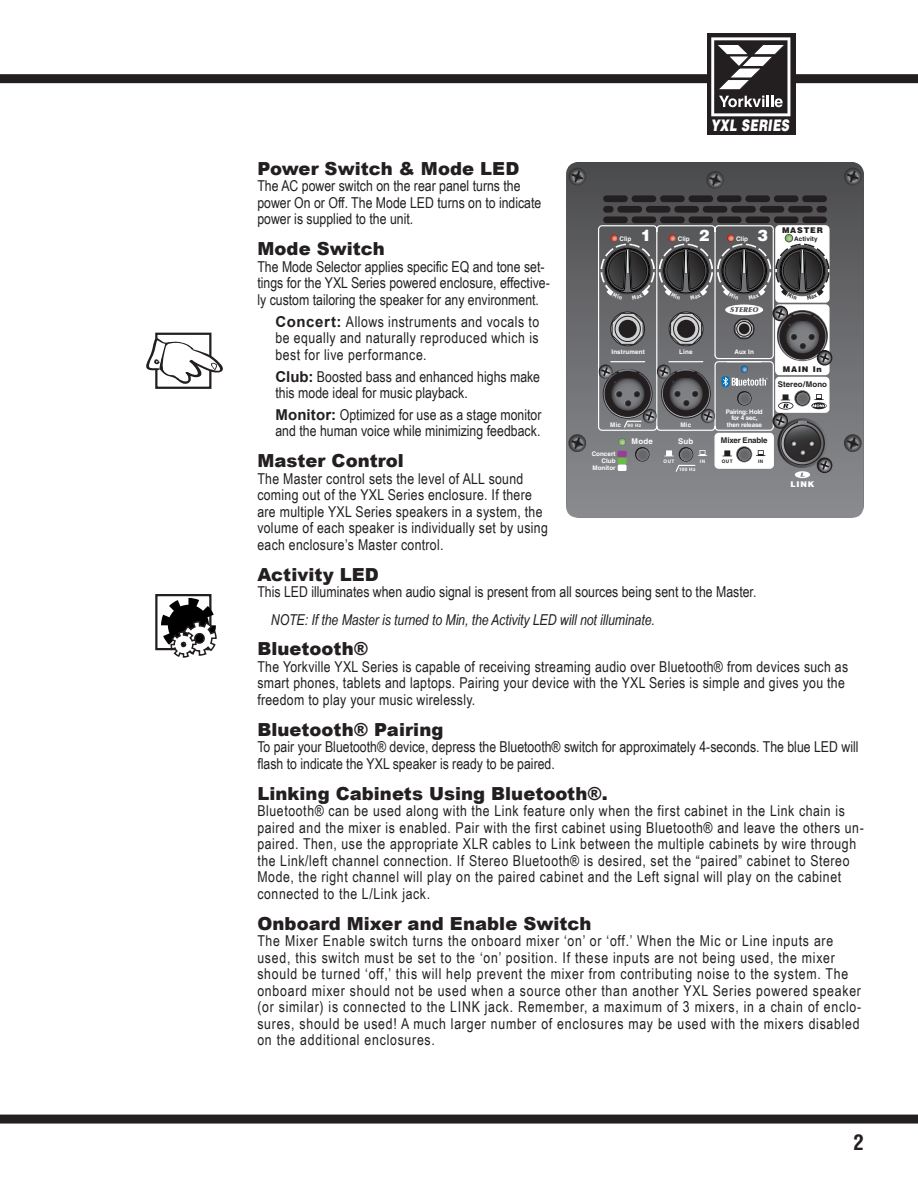
<style>
.page{position:relative;width:918px;height:1188px;background:#fff}
.page>*{position:absolute;margin:0;border:0;box-sizing:border-box;transform-origin:0 0}
.t1{font:700 condensed 21px "Helvetica";color:#231f20}
.Section_Head{font:900 18px "Arial";letter-spacing:.005em;color:#231f20}
.t2{font:italic 900 15.9px "Helvetica";letter-spacing:.025em;color:#fff;scale:.72 1}
.t3{font:900 15.75px "Helvetica";color:#fff}
.Body_1{font:15px/16.5px "Arial Narrow";letter-spacing:.04em;color:#231f20}
.Body_1-2{font:15px/16.5px "Arial Narrow";color:#231f20}
.Body_1-3{font:15px/16.5px "Arial Narrow";letter-spacing:.02em;color:#231f20}
.Bullets{font:15px/16.5px "Arial Narrow";letter-spacing:.005em;color:#231f20}
.NOTE{font:italic 15px "Arial Narrow";letter-spacing:-.005em;color:#231f20}
.t4{font:900 7.95px "Helvetica";letter-spacing:.1em;color:#231f20}
.t5{font:700 7.95px "Helvetica";letter-spacing:-.025em;color:#231f20}
.t6{font:700 7.95px "Helvetica";letter-spacing:.01em;color:#231f20}
.t7{font:700 7.95px "Helvetica";letter-spacing:.025em;color:#fff}
.t8{font:900 7.95px "Helvetica";color:#fff}
.t9{font:700 6.3px/6.9px "Helvetica";color:#fff;text-align:right}
.t10{font:700 6.3px/6.8px "Helvetica";letter-spacing:-.025em;color:#fff;text-align:center}
.t11{font:700 6.3px "Helvetica";letter-spacing:.015em;color:#231f20}
.t12{font:700 4.8px "Helvetica";letter-spacing:.08em;color:#fff}
.t13{font:700 4.8px "Helvetica";color:#231f20}
.s1{font-family:"Arial";font-weight:700}
.s2{font-size:6.3px}
</style>
<div class="page">
<div style="left:0;top:1115px;width:918px;height:9px;background:#231f20"></div>
<div style="left:707px;top:33px;width:89px;height:102px;background:#231f20"></div>
<svg style="left:711px;top:37px;width:79px;height:79px"></svg>
<div style="left:0;top:74px;width:710px;height:9px;background:#231f20"></div>
<div style="left:792px;top:74px;width:126px;height:9px;background:#231f20"></div>
<svg style="left:566px;top:162px;width:298px;height:356px;background:#7b7c7f"></svg>
<svg style="left:570px;top:170px;width:290px;height:280px;background:#565658"></svg>
<svg style="left:567px;top:434px;width:20px;height:19px"></svg>
<svg style="left:843px;top:434px;width:20px;height:19px"></svg>
<svg style="left:567px;top:168px;width:20px;height:19px"></svg>
<svg style="left:843px;top:168px;width:20px;height:19px"></svg>
<svg style="left:705px;top:171px;width:20px;height:19px"></svg>
<div style="left:155px;top:333px;width:56px;height:56px;border:2px solid #231f20"></div>
<svg style="left:147px;top:338px;width:76px;height:47px"></svg>
<div style="left:155px;top:594px;width:57px;height:56px;border:2px solid #231f20"></div>
<svg style="left:161px;top:598px;width:56px;height:60px"></svg>
<svg style="left:597px;top:226px;width:235px;height:252px;background:#78787a"></svg>
<p class="t2" style="left:711px;top:115px;width:110px">YXL SERIES</p>
<p class="Section_Head" style="left:257px;top:155px;width:263px">Power Switch &amp; Mode LED</p>
<p class="Body_1-2" style="left:257px;top:177px;width:286px">The AC power switch on the rear panel turns the power On or Off. The Mode LED turns on to indicate power is supplied to the unit.</p>
<p class="Section_Head" style="left:257px;top:236px;width:129px">Mode Switch</p>
<p class="Body_1-2" style="left:257px;top:258px;width:294px">The Mode Selector applies specific EQ and tone set&shy;tings for the YXL Series powered enclosure, effective&shy;ly custom tailoring the speaker for any environment.</p>
<p class="Bullets" style="left:275px;top:313px;width:265px;text-align:justify"><span class="s1">Concert:</span> Allows instruments and vocals to be equally and naturally reproduced which is best for live performance.</p>
<p class="Bullets" style="left:275px;top:367px;width:266px"><span class="s1">Club:</span> Boosted bass and enhanced highs make this mode ideal for music playback.</p>
<p class="Bullets" style="left:275px;top:406px;width:268px"><span class="s1">Monitor:</span> Optimized for use as a stage monitor and the human voice while minimizing feedback.</p>
<p class="Section_Head" style="left:257px;top:448px;width:148px">Master Control</p>
<p class="Body_1-3" style="left:257px;top:470px;width:292px">The Master control sets the level of ALL sound coming out of the YXL Series enclosure. If there are multiple YXL Series speakers in a system, the volume of each speaker is individually set by using each enclosure’s Master control.</p>
<p class="Section_Head" style="left:257px;top:561px;width:123px">Activity LED</p>
<p class="Body_1-2" style="left:257px;top:583px;width:501px">This LED illuminates when audio signal is present from all sources being sent to the Master.</p>
<p class="NOTE" style="left:271px;top:609px;width:385px">NOTE: If the Master is turned to Min, the Activity LED will not illuminate.</p>
<p class="Section_Head" style="left:257px;top:636px;width:112px">Bluetooth®</p>
<p class="Body_1-3" style="left:257px;top:658px;width:592px">The Yorkville YXL Series is capable of receiving streaming audio over Bluetooth® from devices such as smart phones, tablets and laptops. Pairing your device with the YXL Series is simple and gives you the freedom to play your music wirelessly.</p>
<p class="Section_Head" style="left:257px;top:716px;width:188px">Bluetooth® Pairing</p>
<p class="Body_1-2" style="left:257px;top:738px;width:603px">To pair your Bluetooth® device, depress the Bluetooth® switch for approximately 4-seconds. The blue LED will flash to indicate the YXL speaker is ready to be paired.</p>
<p class="Section_Head" style="left:257px;top:780px;width:352px">Linking Cabinets Using Bluetooth®.</p>
<p class="Body_1" style="left:257px;top:802px;width:608px">Bluetooth® can be used along with the Link feature only when the first cabinet in the Link chain is paired and the mixer is enabled. Pair with the first cabinet using Bluetooth® and leave the others un&shy;paired. Then, use the appropriate XLR cables to Link between the multiple cabinets by wire through the Link/left channel connection. If Stereo Bluetooth® is desired, set the “paired” cabinet to Stereo Mode, the right channel will play on the paired cabinet and the Left signal will play on the cabinet connected to the L/Link jack.</p>
<p class="Section_Head" style="left:257px;top:910px;width:336px">Onboard Mixer and Enable Switch</p>
<p class="Body_1" style="left:257px;top:932px;width:605px">The Mixer Enable switch turns the onboard mixer ‘on’ or ‘off.’ When the Mic or Line inputs are used, this switch must be set to the ‘on’ position. If these inputs are not being used, the mixer should be turned ‘off,’ this will help prevent the mixer from contributing noise to the system. The onboard mixer should not be used when a source other than another YXL Series powered speaker (or similar) is connected to the LINK jack. Remember, a maximum of 3 mixers, in a chain of enclo&shy;sures, should be used! A much larger number of enclosures may be used with the mixers disabled on the additional enclosures.</p>
<p class="t4" style="left:782px;top:225px;width:42px">MASTER</p>
<p class="t3" style="left:641px;top:225px;width:12px">1</p>
<p class="t9" style="left:678px;top:235px;width:13px">Clip</p>
<p class="t3" style="left:699px;top:225px;width:12px">2</p>
<p class="t9" style="left:736px;top:235px;width:13px">Clip</p>
<p class="t3" style="left:757px;top:225px;width:12px">3</p>
<p class="t9" style="left:620px;top:235px;width:13px">Clip</p>
<p class="t11" style="left:794px;top:235px;width:25px">Activity</p>
<p class="t9" style="left:612px;top:348px;width:35px">Instrument</p>
<p class="t9" style="left:679px;top:348px;width:15px">Line</p>
<p class="t9" style="left:734px;top:348px;width:21px">Aux In</p>
<p class="t4" style="left:783px;top:364px;width:40px">MAIN In</p>
<p class="t6" style="left:778px;top:379px;width:51px">Stereo/Mono</p>
<p class="t10" style="left:726px;top:408px;width:38px">Pairing: Hold for 4 sec, then release</p>
<p class="t5" style="left:721px;top:435px;width:48px">Mixer Enable</p>
<p class="t9" style="left:681px;top:421px;width:12px">Mic</p>
<p class="t12" style="left:610px;top:422px;width:32px"><span class="s2">Mic</span> 90 Hz</p>
<p class="t7" style="left:678px;top:436px;width:17px">Sub</p>
<p class="t7" style="left:632px;top:436px;width:23px">Mode</p>
<p class="t9" style="left:592px;top:450px;width:26px">Concert<br>Club<br>Monitor</p>
<p class="t12" style="left:664px;top:458px;width:12px">OUT</p>
<p class="t12" style="left:700px;top:458px;width:7px">IN</p>
<p class="t13" style="left:722px;top:458px;width:12px">OUT</p>
<p class="t13" style="left:758px;top:458px;width:7px">IN</p>
<p class="t12" style="left:679px;top:467px;width:18px">100 Hz</p>
<p class="t8" style="left:791px;top:479px;width:25px">LINK</p>
<h1 class="t1" style="left:854px;top:1132px;width:12px">2</h1>
</div>
